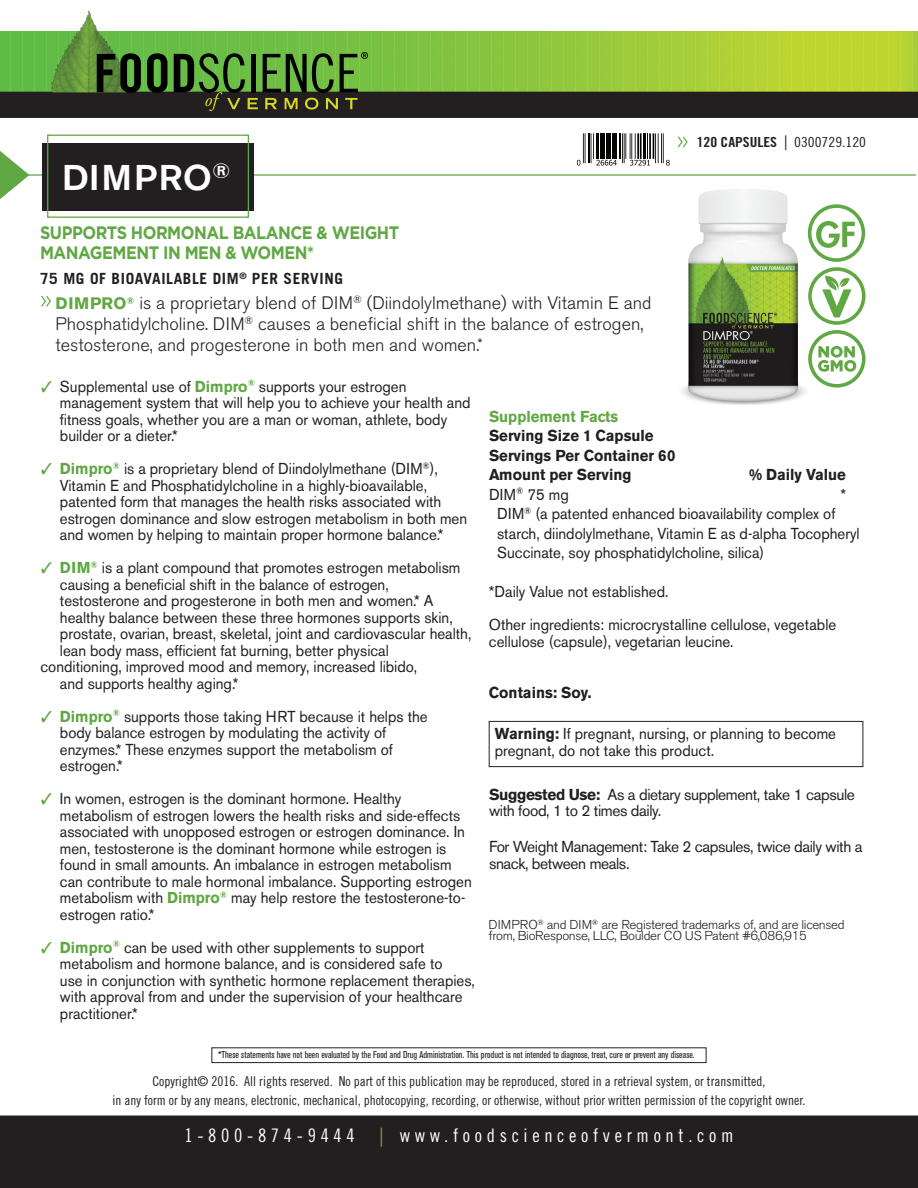
<style>
.page{position:relative;width:918px;height:1188px;background:#fff}
.page>*{position:absolute;margin:0;border:0;box-sizing:border-box;transform-origin:0 0}
.t1{font:500 35.55px "Akzidenz Grotesk BE";letter-spacing:.02em;color:#fff;scale:1.07 1}
.t2{font:18.6px "Trade Gothic Cond Eighteen";letter-spacing:.25em;color:#fff}
.t3{font:18px/21px "Akzidenz Grotesk BE Light Os F";color:#231f20}
.t4{font:700 18px/19.5px "Gotham";letter-spacing:-.03em;color:#60a844;scale:.9 1}
.t5{font:15.75px/16.5px "Akzidenz Grotesk BE";color:#231f20;scale:.95 1}
.t6{font:15.75px/16.5px "Akzidenz Grotesk BE";letter-spacing:-.025em;color:#231f20}
.t7{font:700 15.75px/19.5px "Akzidenz Grotesk BE";color:#231f20;scale:.95 1}
.t8{font:700 15.75px "Akzidenz Grotesk BE";color:#60a844;scale:.95 1}
.t9{font:700 15.45px "Trade Gothic";letter-spacing:.04em;color:#231f20}
.t10{font:13.95px "Trade Gothic Bold Cond Twenty";color:#231f20;scale:1.11 1}
.t11{font:13.5px/19.5px "Trade Gothic Cond Eighteen";color:#231f20;text-align:center}
.t12{font:300 12.9px/10.5px "Akzidenz Grotesk BE";letter-spacing:-.025em;color:#231f20}
.t13{font:condensed 9.9px "Akzidenz Grotesk BE";color:#231f20}
.s1{font-family:"Trade Gothic Cond Eighteen";font-size:20.1px}
.s2{font-family:"Trade Gothic Cond Eighteen"}
.s3{font-family:"Akzidenz Grotesk BE";font-weight:700;font-size:16.5px;color:#60a844}
.s4{font-weight:700;color:#60a844}
.s5{font-weight:700}
.s6{color:#6ba542}
</style>
<div class="page">
<hr style="left:0;top:174px;width:916px;height:2px;background:#60a844">
<div style="left:42px;top:143px;width:212px;height:68px;background:#231f20"></div>
<div style="left:47px;top:135px;width:202px;height:83px;border:1px solid #60a844"></div>
<div style="left:212px;top:1048px;width:494px;height:15px;border:1px solid #231f20"></div>
<div style="left:0;top:1116px;width:918px;height:72px;background:#231f20"></div>
<svg style="left:41px;top:296px;width:10px;height:11px"></svg>
<svg style="left:0;top:151px;width:29px;height:48px"></svg>
<img style="left:50px;top:10px;width:78px;height:22px">
<svg style="left:0;top:32px;width:918px;height:86px;background:#668931"></svg>
<svg style="left:814px;top:204px;width:52px;height:184px"></svg>
<div style="left:489px;top:721px;width:374px;height:46px;border:1px solid #231f20"></div>
<img style="left:681px;top:189px;width:133px;height:216px">
<svg style="left:678px;top:136px;width:10px;height:11px"></svg>
<svg style="left:576px;top:133px;width:93px;height:32px"></svg>
<hr style="left:585px;top:133px;width:1px;height:30px;background:#040503">
<hr style="left:583px;top:133px;width:1px;height:30px;background:#040503">
<hr style="left:588px;top:133px;width:2px;height:30px;background:#040503">
<hr style="left:591px;top:133px;width:1px;height:30px;background:#040503">
<hr style="left:619px;top:133px;width:2px;height:26px;background:#040503">
<hr style="left:624px;top:133px;width:1px;height:30px;background:#040503">
<hr style="left:622px;top:133px;width:1px;height:30px;background:#040503">
<hr style="left:663px;top:133px;width:1px;height:30px;background:#040503">
<hr style="left:661px;top:133px;width:1px;height:30px;background:#040503">
<hr style="left:658px;top:133px;width:1px;height:30px;background:#040503">
<hr style="left:655px;top:133px;width:1px;height:30px;background:#040503">
<svg style="left:577px;top:160px;width:3px;height:6px"></svg>
<svg style="left:593px;top:133px;width:24px;height:33px"></svg>
<svg style="left:625px;top:133px;width:29px;height:33px"></svg>
<svg style="left:666px;top:160px;width:4px;height:6px"></svg>
<h1 class="t1" style="left:62px;top:156px;width:159px">DIMPRO<sup>®</sup></h1>
<p class="t4" style="left:40px;top:223px;width:401px">SUPPORTS HORMONAL BALANCE &amp; WEIGHT<br>MANAGEMENT IN MEN &amp; WOMEN*</p>
<p class="t9" style="left:40px;top:269px;width:304px">75 MG OF BIOAVAILABLE DIM<sup>®</sup> PER SERVING</p>
<p class="t10" style="left:697px;top:133px;width:154px">120 CAPSULES <span class="s1">|</span> <span class="s2">0300729.120</span></p>
<p class="t3" style="left:56px;top:293px;width:597px"><span class="s3">DIMPRO</span><sup>®</sup> is a proprietary blend of DIM<sup>®</sup> (Diindolylmethane) with Vitamin E and<br>Phosphatidylcholine. DIM<sup>®</sup> causes a beneficial shift in the balance of estrogen, testosterone, and progesterone in both men and women.*</p>
<p class="t5" style="left:60px;top:378px;width:434px">Supplemental use of <span class="s4">Dimpro</span><sup>®</sup> supports your estrogen management system that will help you to achieve your health and fitness goals, whether you are a man or woman, athlete, body builder or a dieter.*</p>
<p class="t5" style="left:60px;top:460px;width:430px"><span class="s4">Dimpro</span><sup>®</sup> is a proprietary blend of Diindolylmethane (DIM<sup>®</sup>), Vitamin E and Phosphatidylcholine in a highly-bioavailable, patented form that manages the health risks associated with estrogen dominance and slow estrogen metabolism in both men and women by helping to maintain proper hormone balance.*</p>
<p class="t5" style="left:60px;top:559px;width:423px"><span class="s4">DIM</span><sup>®</sup> is a plant compound that promotes estrogen metabolism</p>
<p class="t5" style="left:60px;top:576px;width:348px">causing a beneficial shift in the balance of estrogen,</p>
<p class="t5" style="left:60px;top:592px;width:395px">testosterone and progesterone in both men and women.* A</p>
<p class="t5" style="left:60px;top:609px;width:415px">healthy balance between these three hormones supports skin,</p>
<p class="t5" style="left:60px;top:625px;width:435px">prostate, ovarian, breast, skeletal, joint and cardiovascular health,</p>
<p class="t5" style="left:60px;top:642px;width:348px">lean body mass, efficient fat burning, better physical</p>
<p class="t5" style="left:40px;top:658px;width:398px">conditioning, improved mood and memory, increased libido,</p>
<p class="t5" style="left:60px;top:675px;width:190px">and supports healthy aging.*</p>
<p class="t5" style="left:60px;top:708px;width:389px"><span class="s4">Dimpro</span><sup>®</sup> supports those taking HRT because it helps the body balance estrogen by modulating the activity of enzymes.* These enzymes support the metabolism of estrogen.*</p>
<p class="t5" style="left:60px;top:790px;width:435px">In women, estrogen is the dominant hormone. Healthy metabolism of estrogen lowers the health risks and side-effects associated with unopposed estrogen or estrogen dominance. In men, testosterone is the dominant hormone while estrogen is found in small amounts. An imbalance in estrogen metabolism can contribute to male hormonal imbalance. Supporting estrogen metabolism with <span class="s4">Dimpro</span><sup>®</sup> may help restore the testosterone-to&shy;estrogen ratio.*</p>
<p class="t5" style="left:60px;top:939px;width:438px"><span class="s4">Dimpro</span><sup>®</sup> can be used with other supplements to support metabolism and hormone balance, and is considered safe to<br>use in conjunction with synthetic hormone replacement therapies, with approval from and under the supervision of your healthcare practitioner.*</p>
<p class="t8" style="left:489px;top:407px;width:138px">Supplement Facts</p>
<p class="t7" style="left:489px;top:426px;width:198px">Serving Size 1 Capsule<br>Servings Per Container 60<br>Amount per Serving</p>
<p class="t7" style="left:749px;top:465px;width:104px">% Daily Value</p>
<p class="t5" style="left:489px;top:486px;width:86px">DIM<sup>®</sup> 75 mg</p>
<p class="t5" style="left:840px;top:486px;width:7px">*</p>
<p class="t5" style="left:497px;top:504px;width:383px;line-height:19.5px">DIM<sup>®</sup> (a patented enhanced bioavailability complex of starch, diindolylmethane, Vitamin E as d-alpha Tocopheryl<br>Succinate, soy phosphatidylcholine, silica)</p>
<p class="t5" style="left:489px;top:575px;width:367px;line-height:33px">*Daily Value not established.<br>Other ingredients: microcrystalline cellulose, vegetable</p>
<p class="t5" style="left:489px;top:633px;width:259px">cellulose (capsule), vegetarian leucine.</p>
<p class="t7" style="left:489px;top:683px;width:109px">Contains: Soy.</p>
<p class="t5" style="left:495px;top:725px;width:361px"><span class="s5">Warning:</span> If pregnant, nursing, or planning to become pregnant, do not take this product.</p>
<p class="t6" style="left:489px;top:786px;width:367px"><span class="s5">Suggested Use:</span> As a dietary supplement, take 1 capsule with food, 1 to 2 times daily.</p>
<p class="t6" style="left:489px;top:838px;width:375px">For Weight Management: Take 2 capsules, twice daily with a snack, between meals.</p>
<p class="t12" style="left:489px;top:920px;width:358px">DIMPRO<sup>®</sup> and DIM<sup>®</sup> are Registered trademarks of, and are licensed from, BioResponse, LLC, Boulder CO US Patent #6,086,915</p>
<p class="t13" style="left:218px;top:1049px;width:478px">*These statements have not been evaluated by the Food and Drug Administration. This product is not intended to diagnose, treat, cure or prevent any disease.</p>
<p class="t11" style="left:113px;top:1071px;width:694px">Copyright© 2016. All rights reserved. No part of this publication may be reproduced, stored in a retrieval system, or transmitted,<br>in any form or by any means, electronic, mechanical, photocopying, recording, or otherwise, without prior written permission of the copyright owner.</p>
<p class="t2" style="left:184px;top:1125px;width:172px">1-800-874-9444</p>
<p class="t2" style="left:379px;top:1125px;width:356px"><span class="s6">⎢</span> www.foodscienceofvermont.com</p>
</div>
